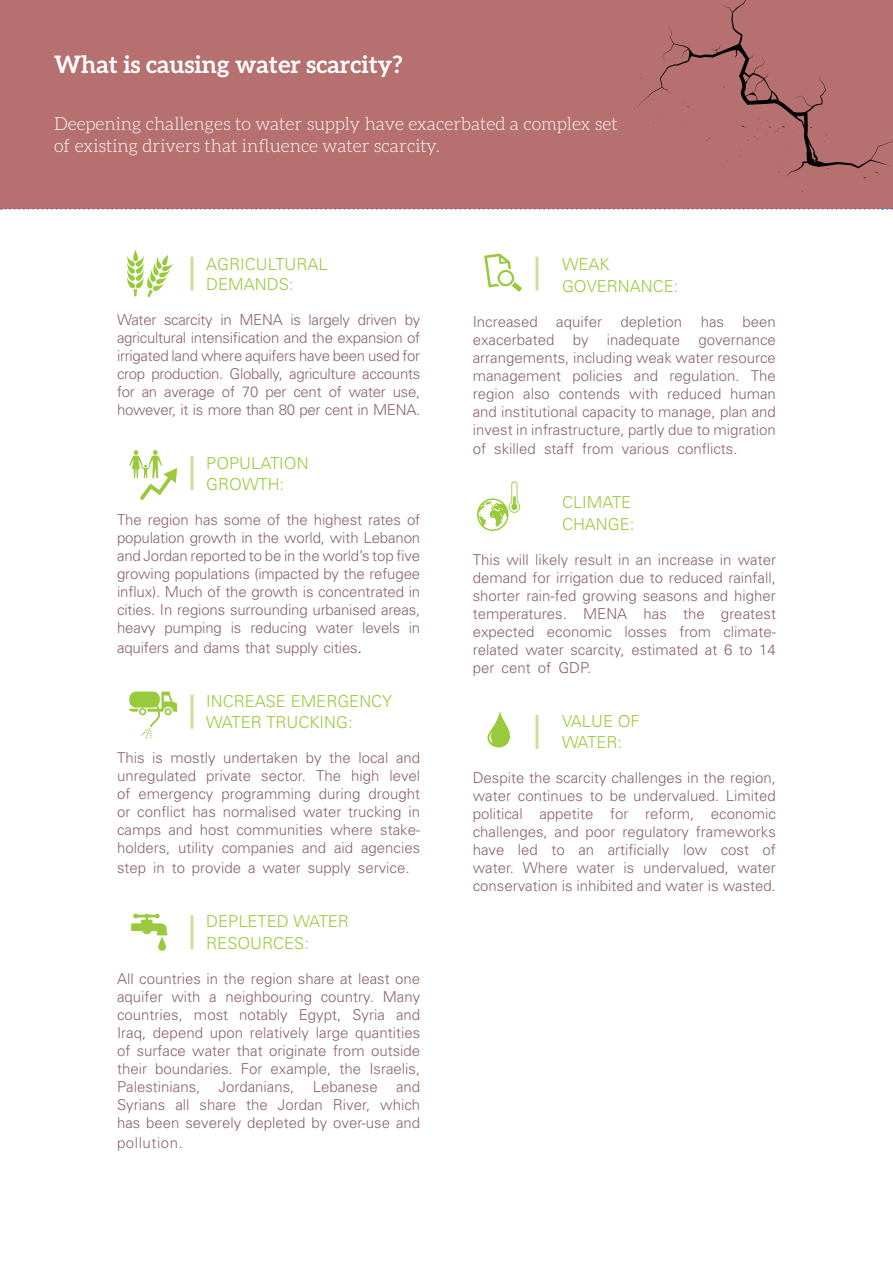
<style>
.page{position:relative;width:893px;height:1263px;background:#fff}
.page>*{position:absolute;margin:0;border:0;box-sizing:border-box;transform-origin:0 0}
.t1{font:700 24px "Aleo";color:#fff}
.t2{font:300 18px/21.6px "Aleo";color:#fff}
.t3{font:300 16.5px/21.6px "Univers";color:#99ca3c}
.t4{font:300 15px/18px "Univers";color:#8b636d;text-align:justify}
.t5{font:300 15px "Univers";letter-spacing:.035em;color:#8b636d}
.s1{color:#333}
</style>
<div class="page">
<div style="left:0;top:0;width:893px;height:209px;background:#b67070"></div>
<svg style="left:190px;top:257px;width:4px;height:34px"></svg>
<svg style="left:190px;top:456px;width:4px;height:34px"></svg>
<svg style="left:190px;top:695px;width:4px;height:34px"></svg>
<svg style="left:190px;top:915px;width:4px;height:34px"></svg>
<hr style="left:536px;top:257px;width:2px;height:34px;background:#cae19b">
<hr style="left:536px;top:715px;width:2px;height:34px;background:#cae19b">
<svg style="left:637px;top:0;width:256px;height:179px"></svg>
<svg style="left:768px;top:91px;width:5px;height:9px"></svg>
<svg style="left:717px;top:108px;width:7px;height:7px"></svg>
<svg style="left:706px;top:138px;width:4px;height:3px"></svg>
<svg style="left:683px;top:102px;width:14px;height:10px"></svg>
<svg style="left:694px;top:125px;width:12px;height:4px"></svg>
<svg style="left:653px;top:116px;width:8px;height:7px"></svg>
<svg style="left:737px;top:77px;width:22px;height:31px"></svg>
<svg style="left:769px;top:156px;width:9px;height:7px"></svg>
<svg style="left:793px;top:115px;width:43px;height:60px"></svg>
<svg style="left:767px;top:121px;width:18px;height:14px"></svg>
<svg style="left:735px;top:119px;width:25px;height:38px"></svg>
<svg style="left:127px;top:250px;width:46px;height:47px"></svg>
<svg style="left:129px;top:450px;width:48px;height:50px"></svg>
<svg style="left:129px;top:692px;width:48px;height:46px"></svg>
<svg style="left:477px;top:481px;width:43px;height:50px"></svg>
<svg style="left:487px;top:711px;width:23px;height:37px"></svg>
<svg style="left:131px;top:914px;width:37px;height:37px"></svg>
<svg style="left:1px;top:208px;width:892px;height:2px"></svg>
<svg style="left:484px;top:253px;width:38px;height:39px"></svg>
<h1 class="t1" style="left:54px;top:51px;width:350px">What is causing water scarcity?</h1>
<p class="t2" style="left:54px;top:113px;width:565px">Deepening challenges to water supply have exacerbated a complex set of existing drivers that influence water scarcity.</p>
<p class="t3" style="left:206px;top:254px;width:123px;line-height:19.8px">AGRICULTURAL<br>DEMANDS:</p>
<p class="t4" style="left:117px;top:310px;width:305px">Water scarcity in MENA is largely driven by agricultural intensification and the expansion of irrigated land where aquifers have been used for crop production. Globally, agriculture accounts for an average of 70 per cent of water use, however, it is more than 80 per cent in MENA.</p>
<p class="t3" style="left:206px;top:451px;width:104px">POPULATION<br>GROWTH:</p>
<p class="t4" style="left:117px;top:510px;width:305px">The region has some of the highest rates of population growth in the world, with Lebanon and Jordan reported to be in the world’s top five growing populations (impacted by the refugee influx). Much of the growth is concentrated in cities. In regions surrounding urbanised areas, heavy pumping is reducing water levels in</p>
<p class="t4" style="left:117px;top:638px;width:246px">aquifers and dams that supply cities<span class="s1">.</span></p>
<p class="t3" style="left:206px;top:690px;width:188px">INCREASE EMERGENCY<br>WATER TRUCKING:</p>
<p class="t4" style="left:117px;top:749px;width:305px">This is mostly undertaken by the local and unregulated private sector. The high level of emergency programming during drought or conflict has normalised water trucking in camps and host communities where stake&shy;holders, utility companies and aid agencies</p>
<p class="t4" style="left:117px;top:858px;width:294px">step in to provide a water supply service.</p>
<p class="t3" style="left:206px;top:910px;width:144px">DEPLETED WATER<br>RESOURCES:</p>
<p class="t4" style="left:117px;top:969px;width:305px">All countries in the region share at least one aquifer with a neighbouring country. Many countries, most notably Egypt, Syria and Iraq, depend upon relatively large quantities of surface water that originate from outside their boundaries. For example, the Israelis, Palestinians, Jordanians, Lebanese and Syrians all share the Jordan River, which has been severely depleted by over-use and</p>
<p class="t5" style="left:117px;top:1133px;width:67px">pollution.</p>
<p class="t3" style="left:562px;top:253px;width:118px">WEAK<br>GOVERNANCE:</p>
<p class="t4" style="left:473px;top:312px;width:305px">Increased aquifer depletion has been exacerbated by inadequate governance arrangements, including weak water resource management policies and regulation. The region also contends with reduced human and institutional capacity to manage, plan and invest in infrastructure, partly due to migration</p>
<p class="t4" style="left:473px;top:440px;width:266px">of skilled staff from various conflicts.</p>
<p class="t3" style="left:562px;top:491px;width:74px">CLIMATE<br>CHANGE:</p>
<p class="t4" style="left:473px;top:550px;width:305px">This will likely result in an increase in water demand for irrigation due to reduced rainfall, shorter rain-fed growing seasons and higher temperatures. MENA has the greatest expected economic losses from climate&shy;related water scarcity, estimated at 6 to 14 per cent of GDP.</p>
<p class="t3" style="left:562px;top:709px;width:79px">VALUE OF<br>WATER:</p>
<p class="t4" style="left:473px;top:768px;width:305px">Despite the scarcity challenges in the region, water continues to be undervalued. Limited political appetite for reform, economic challenges, and poor regulatory frameworks have led to an artificially low cost of water. Where water is undervalued, water conservation is inhibited and water is wasted.</p>
</div>
